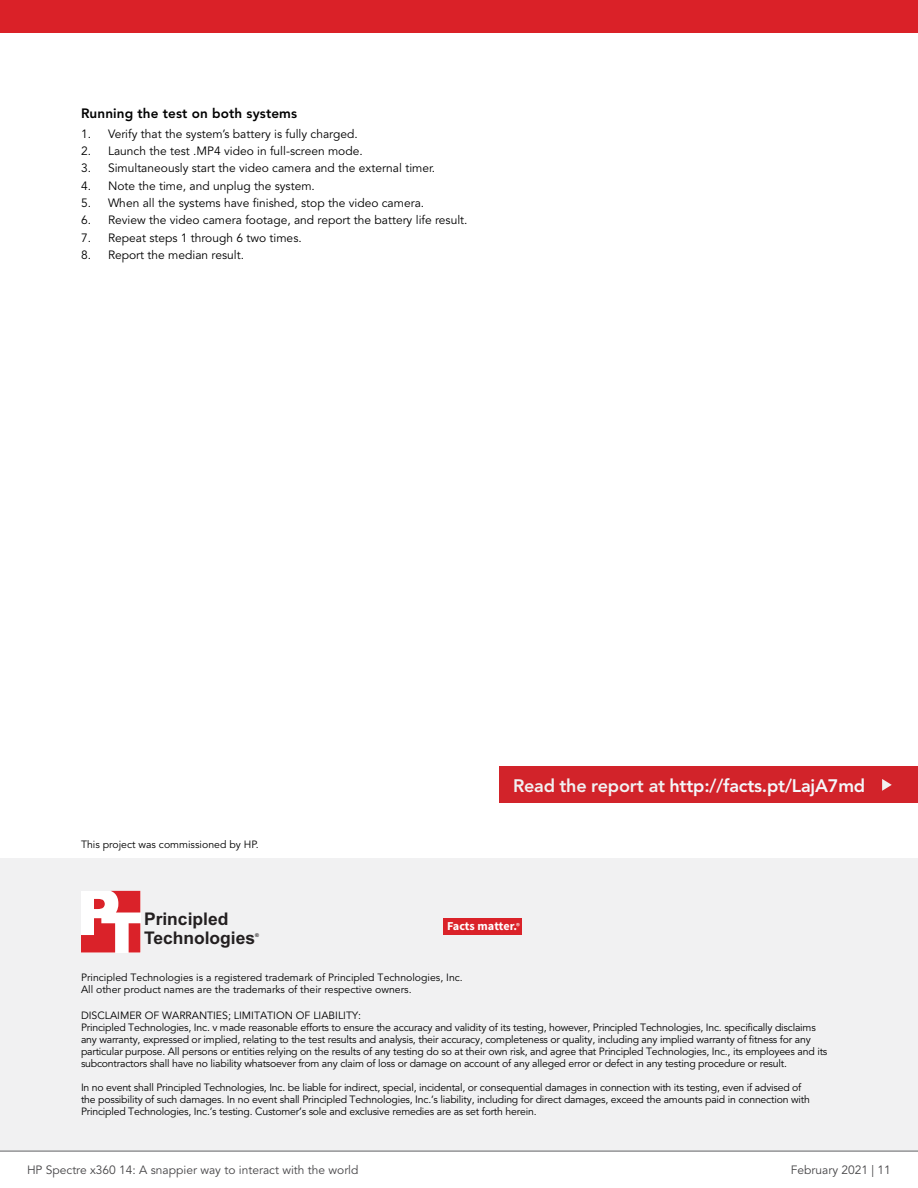
<style>
.page{position:relative;width:918px;height:1188px;background:#fff}
.page>*{position:absolute;margin:0;border:0;box-sizing:border-box;transform-origin:0 0}
.t1{font:800 18px "Avenir LT Pro";letter-spacing:-.01em;color:#f4f7fa}
.t2{font:700 17.4px/18.6px "Arial";color:#231f20}
.t3{font:800 13.5px "Avenir LT Pro";letter-spacing:.01em;color:#000}
.t4{font:700 12.15px "Source Sans Pro";color:#fff}
.t5{font:12px "Avenir LT Pro";color:#000}
.t6{font:12px "Avenir LT Pro";color:#464547}
.t7{font:10.5px/12px "Avenir LT Pro";letter-spacing:-.02em;color:#000}
.t8{font:10.5px/12.6px "Avenir LT Pro";color:#000}
.t9{font:700 5.25px "Arial";color:#231f20}
.s1{color:#f1f1f2}
.s2{font-weight:600;font-size:8.55px}
</style>
<div class="page">
<div style="left:0;top:858px;width:918px;height:293px;background:#f1f1f2"></div>
<svg style="left:81px;top:891px;width:59px;height:62px"></svg>
<div style="left:444px;top:918px;width:78px;height:17px;background:#da2229"></div>
<div style="left:500px;top:766px;width:418px;height:37px;background:#d2232a"></div>
<svg style="left:882px;top:779px;width:10px;height:12px"></svg>
<hr style="left:0;top:1151px;width:918px;height:1px;background:#616264">
<div style="left:0;top:0;width:918px;height:32px;background:#da2128"></div>
<p class="t3" style="left:81px;top:106px;width:218px">Running the test on both systems</p>
<p class="t5" style="left:81px;top:126px;width:278px">1. Verify that the system’s battery is fully charged.</p>
<p class="t5" style="left:81px;top:144px;width:283px">2. Launch the test .MP4 video in full-screen mode.</p>
<p class="t5" style="left:81px;top:161px;width:356px">3. Simultaneously start the video camera and the external timer.</p>
<p class="t5" style="left:81px;top:178px;width:235px">4. Note the time, and unplug the system.</p>
<p class="t5" style="left:81px;top:196px;width:345px">5. When all the systems have finished, stop the video camera.</p>
<p class="t5" style="left:81px;top:213px;width:388px">6. Review the video camera footage, and report the battery life result.</p>
<p class="t5" style="left:81px;top:230px;width:222px">7. Repeat steps 1 through 6 two times.</p>
<p class="t5" style="left:81px;top:248px;width:165px">8. Report the median result.</p>
<p class="t8" style="left:81px;top:838px;width:179px">This project was commissioned by HP.</p>
<h1 class="t1" style="left:513px;top:775px;width:354px"><span class="s1">Read the report at</span> http://facts.pt/LajA7md</h1>
<h2 class="t2" style="left:144px;top:911px;width:113px">Principled<br>Technologies</h2>
<p class="t9" style="left:255px;top:932px;width:5px">®</p>
<p class="t4" style="left:447px;top:918px;width:74px">Facts matter.<span class="s2">®</span></p>
<p class="t8" style="left:81px;top:971px;width:383px">Principled Technologies is a registered trademark of Principled Technologies, Inc.<br>All other product names are the trademarks of their respective owners.</p>
<p class="t7" style="left:81px;top:1009px;width:748px">DISCLAIMER OF WARRANTIES; LIMITATION OF LIABILITY:<br>Principled Technologies, Inc. v made reasonable efforts to ensure the accuracy and validity of its testing, however, Principled Technologies, Inc. specifically disclaims any warranty, expressed or implied, relating to the test results and analysis, their accuracy, completeness or quality, including any implied warranty of fitness for any particular purpose. All persons or entities relying on the results of any testing do so at their own risk, and agree that Principled Technologies, Inc., its employees and its subcontractors shall have no liability whatsoever from any claim of loss or damage on account of any alleged error or defect in any testing procedure or result.</p>
<p class="t7" style="left:81px;top:1081px;width:730px">In no event shall Principled Technologies, Inc. be liable for indirect, special, incidental, or consequential damages in connection with its testing, even if advised of the possibility of such damages. In no event shall Principled Technologies, Inc.’s liability, including for direct damages, exceed the amounts paid in connection with<br>Principled Technologies, Inc.’s testing. Customer’s sole and exclusive remedies are as set forth herein.</p>
<p class="t6" style="left:27px;top:1163px;width:333px">HP Spectre x360 14: A snappier way to interact with the world</p>
<p class="t6" style="left:791px;top:1163px;width:102px">February 2021 | 11</p>
</div>
